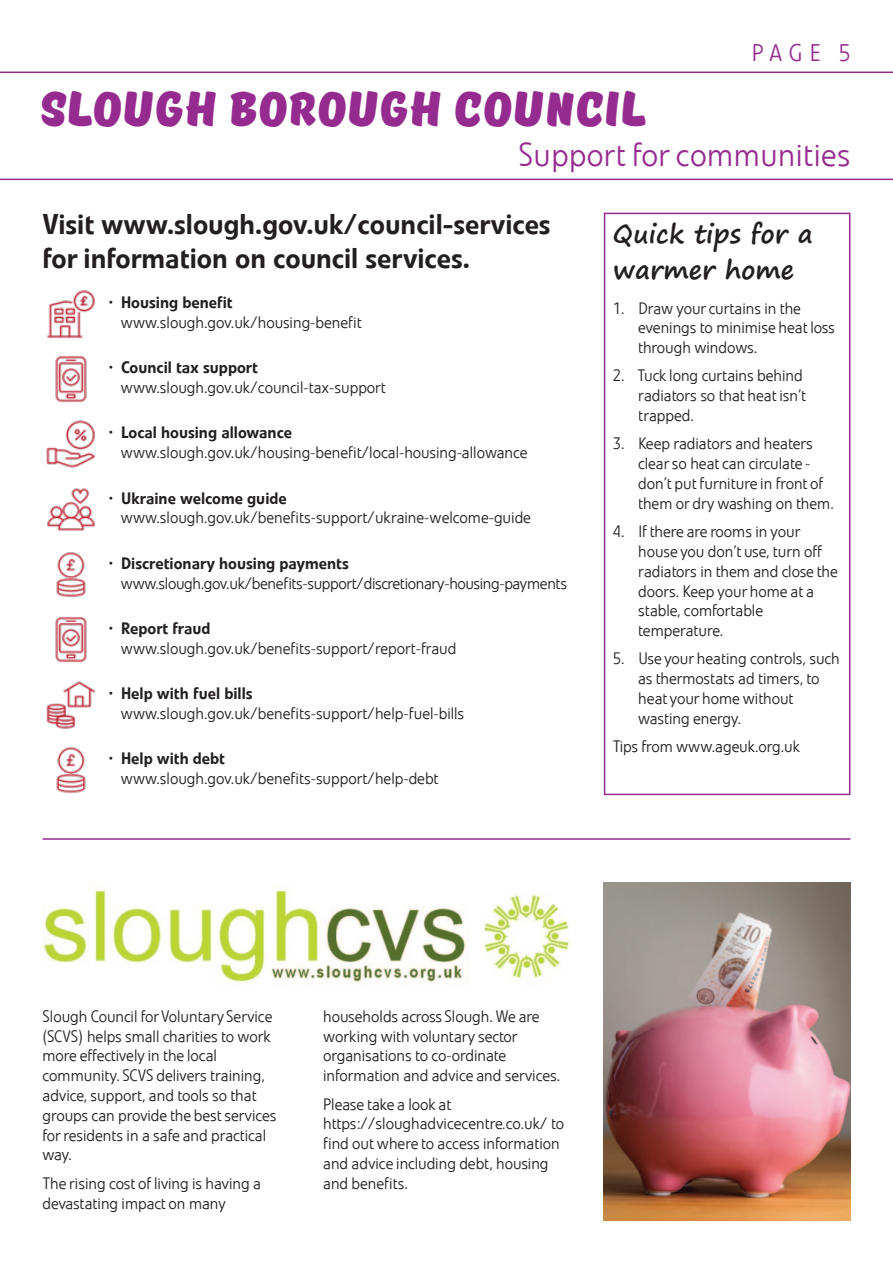
<style>
.page{position:relative;width:893px;height:1263px;background:#fff}
.page>*{position:absolute;margin:0;border:0;box-sizing:border-box;transform-origin:0 0}
.t1{font:48px "TT Masters DEMO Black";letter-spacing:.015em;color:#962b8f}
.t2{font:300 33px "Evo Pro";letter-spacing:.015em;color:#962b8f}
.t3{font:500 28.5px/34.2px "Evo Pro";color:#231f20}
.t4{font:700 25.5px/35.5px "Segoe Print";color:#231f20}
.t5{font:300 24px "Evo Pro";color:#962b8f}
.t6{font:300 16.5px/19.8px "Evo Pro";color:#231f20}
.t7{font:300 16.5px/19.8px "Evo Pro";letter-spacing:-.02em;color:#231f20}
.s1{font-weight:500}
</style>
<div class="page">
<hr style="left:0;top:72px;width:893px;height:1px;background:#962b8f">
<hr style="left:0;top:179px;width:893px;height:1px;background:#962b8f">
<div style="left:604px;top:213px;width:246px;height:582px;border:2px solid #962b8f"></div>
<img style="left:47px;top:290px;width:48px;height:48px">
<img style="left:56px;top:747px;width:30px;height:46px">
<img style="left:46px;top:681px;width:50px;height:48px">
<img style="left:55px;top:616px;width:32px;height:47px">
<img style="left:56px;top:552px;width:30px;height:45px">
<img style="left:47px;top:488px;width:48px;height:43px">
<img style="left:46px;top:420px;width:50px;height:48px">
<img style="left:55px;top:356px;width:32px;height:47px">
<hr style="left:43px;top:838px;width:807px;height:2px;background:#962b8f">
<img style="left:43px;top:890px;width:527px;height:95px">
<img style="left:604px;top:882px;width:246px;height:338px">
<h3 class="t5" style="left:752px;top:37px;width:100px">PAGE 5</h3>
<p class="t1" style="left:41px;top:82px;width:606px">SLOUGH BOROUGH COUNCIL</p>
<p class="t2" style="left:518px;top:133px;width:334px">Support for communities</p>
<p class="t3" style="left:43px;top:207px;width:510px">Visit www.slough.gov.uk/council-services for information on council services.</p>
<p class="t6" style="left:121px;top:293px;width:242px;text-indent:-12px">• <span class="s1">Housing benefit </span>www.slough.gov.uk/housing-benefit</p>
<p class="t6" style="left:121px;top:358px;width:267px;text-indent:-12px">• <span class="s1">Council tax support </span>www.slough.gov.uk/council-tax-support</p>
<p class="t6" style="left:121px;top:423px;width:408px;text-indent:-12px">• <span class="s1">Local housing allowance </span>www.slough.gov.uk/housing-benefit/local-housing-allowance</p>
<p class="t6" style="left:121px;top:488px;width:412px;text-indent:-12px">• <span class="s1">Ukraine welcome guide </span>www.slough.gov.uk/benefits-support/ukraine-welcome-guide</p>
<p class="t7" style="left:121px;top:553px;width:448px;text-indent:-12px">• <span class="s1">Discretionary housing payments </span>www.slough.gov.uk/benefits-support/discretionary-housing-payments</p>
<p class="t6" style="left:121px;top:618px;width:337px;text-indent:-12px">• <span class="s1">Report fraud </span>www.slough.gov.uk/benefits-support/report-fraud</p>
<p class="t6" style="left:121px;top:683px;width:345px;text-indent:-12px">• <span class="s1">Help with fuel bills </span>www.slough.gov.uk/benefits-support/help-fuel-bills</p>
<p class="t6" style="left:121px;top:749px;width:319px;text-indent:-12px">• <span class="s1">Help with debt </span>www.slough.gov.uk/benefits-support/help-debt</p>
<p class="t4" style="left:613px;top:216px;width:201px">Quick tips for a warmer home</p>
<p class="t6" style="left:638px;top:298px;width:198px;text-indent:-25px">1. Draw your curtains in the evenings to minimise heat loss through windows.</p>
<p class="t6" style="left:638px;top:366px;width:169px;text-indent:-25px">2. Tuck long curtains behind radiators so that heat isn’t trapped.</p>
<p class="t6" style="left:638px;top:434px;width:197px;text-indent:-25px">3. Keep radiators and heaters clear so heat can circulate - don’t put furniture in front of them or dry washing on them.</p>
<p class="t6" style="left:638px;top:522px;width:201px;text-indent:-25px">4. If there are rooms in your house you don’t use, turn off radiators in them and close the doors. Keep your home at a stable, comfortable temperature.</p>
<p class="t6" style="left:638px;top:649px;width:203px;text-indent:-25px">5. Use your heating controls, such as thermostats ad timers, to heat your home without wasting energy.</p>
<p class="t6" style="left:613px;top:737px;width:189px">Tips from www.ageuk.org.uk</p>
<p class="t6" style="left:43px;top:1006px;width:236px">Slough Council for Voluntary Service (SCVS) helps small charities to work more effectively in the local community. SCVS delivers training, advice, support, and tools so that groups can provide the best services for residents in a safe and practical way.</p>
<p class="t6" style="left:43px;top:1173px;width:220px">The rising cost of living is having a devastating impact on many</p>
<p class="t6" style="left:323px;top:1006px;width:239px">households across Slough. We are working with voluntary sector organisations to co-ordinate information and advice and services.</p>
<p class="t6" style="left:323px;top:1094px;width:242px">Please take a look at https://sloughadvicecentre.co.uk/ to find out where to access information and advice including debt, housing and benefits.</p>
</div>
